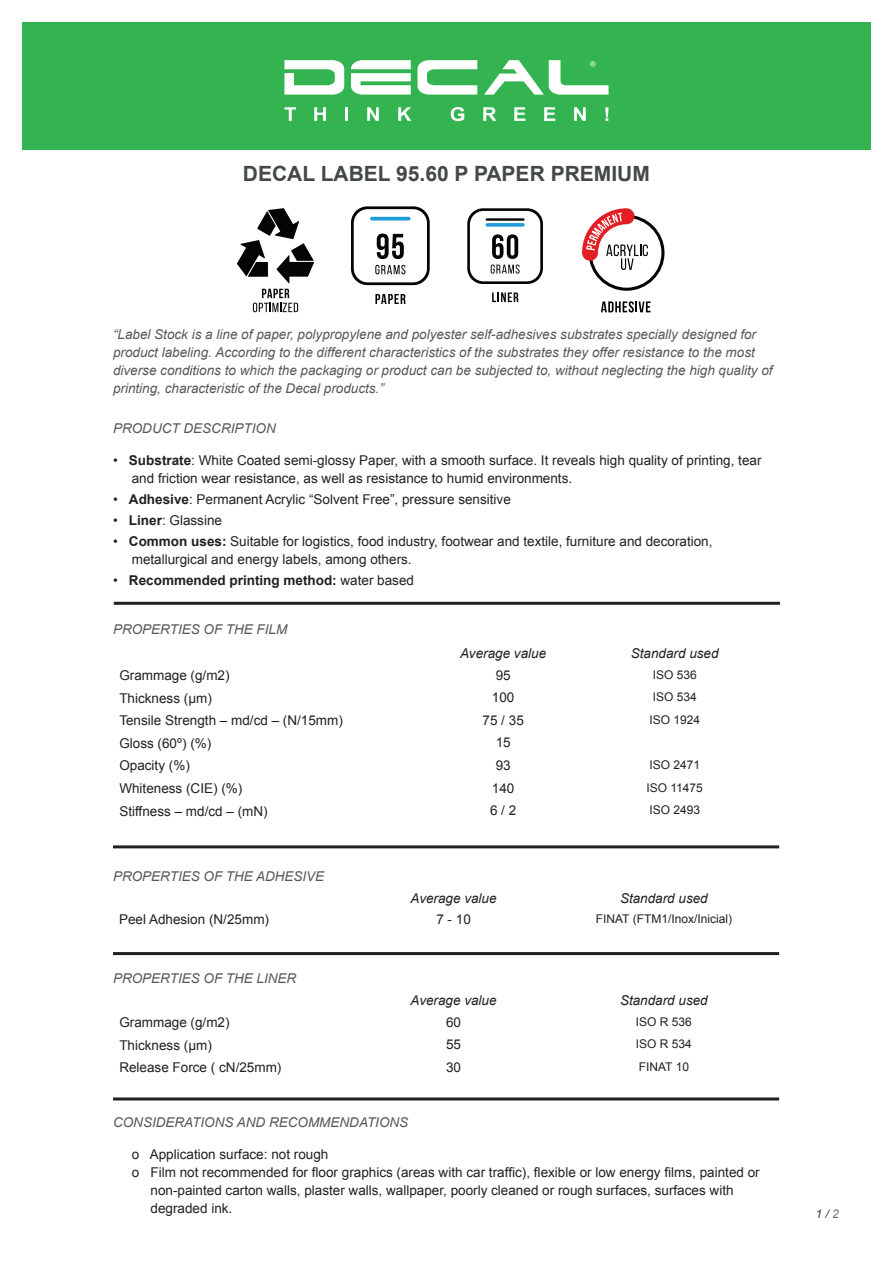
<style>
.page{position:relative;width:893px;height:1263px;background:#fff}
.page>*{position:absolute;margin:0;border:0;box-sizing:border-box;transform-origin:0 0}
.t1{font:700 21px "Arial";color:#424a43}
.t2{font:13.5px/18px "Arial";color:#231f20}
.t3{font:italic 13.5px/18px "Arial";color:#535a54}
.t4{font:italic 13.5px "Arial";color:#231f20}
.t5{font:700 13.5px "Arial";color:#231f20}
.t6{font:12px "Arial";color:#231f20}
.t7{font:italic 12px "Arial";color:#3e3e3f}
.s1{font-weight:700}
.s2{font-weight:400}
.s3{color:#6c6d70}
</style>
<div class="page">
<hr style="left:113px;top:845px;width:666px;height:3px;background:#231f20">
<hr style="left:113px;top:952px;width:666px;height:3px;background:#231f20">
<hr style="left:113px;top:1097px;width:666px;height:3px;background:#231f20">
<svg style="left:375px;top:294px;width:30px;height:10px"></svg>
<svg style="left:351px;top:206px;width:79px;height:79px"></svg>
<svg style="left:492px;top:292px;width:26px;height:10px"></svg>
<svg style="left:467px;top:208px;width:76px;height:76px"></svg>
<svg style="left:486px;top:223px;width:39px;height:4px"></svg>
<hr style="left:486px;top:218px;width:39px;height:3px;background:#040503">
<svg style="left:237px;top:208px;width:77px;height:104px"></svg>
<div style="left:22px;top:23px;width:849px;height:127px;background:#33b450"></div>
<svg style="left:284px;top:60px;width:60px;height:35px"></svg>
<svg style="left:351px;top:60px;width:60px;height:35px"></svg>
<svg style="left:418px;top:60px;width:59px;height:35px"></svg>
<svg style="left:484px;top:60px;width:124px;height:35px"></svg>
<svg style="left:284px;top:107px;width:12px;height:14px"></svg>
<svg style="left:314px;top:107px;width:12px;height:14px"></svg>
<hr style="left:345px;top:107px;width:3px;height:14px;background:#fff">
<svg style="left:367px;top:107px;width:12px;height:14px"></svg>
<svg style="left:398px;top:107px;width:13px;height:14px"></svg>
<svg style="left:451px;top:107px;width:13px;height:14px"></svg>
<svg style="left:483px;top:107px;width:13px;height:14px"></svg>
<svg style="left:514px;top:107px;width:11px;height:14px"></svg>
<svg style="left:544px;top:107px;width:11px;height:14px"></svg>
<svg style="left:574px;top:107px;width:12px;height:14px"></svg>
<svg style="left:605px;top:107px;width:3px;height:14px"></svg>
<hr style="left:114px;top:602px;width:666px;height:3px;background:#231f20">
<svg style="left:582px;top:208px;width:82px;height:83px"></svg>
<svg style="left:601px;top:301px;width:50px;height:11px"></svg>
<h1 class="t1" style="left:243px;top:160px;width:408px">DECAL LABEL 95.60 P PAPER PREMIUM</h1>
<p class="t3" style="left:113px;top:325px;width:661px">“Label Stock is a line of paper, polypropylene and polyester self-adhesives substrates specially designed for product labeling. According to the different characteristics of the substrates they offer resistance to the most diverse conditions to which the packaging or product can be subjected to, without neglecting the high quality of printing, characteristic of the Decal products.”</p>
<p class="t3" style="left:113px;top:420px;width:164px">PRODUCT DESCRIPTION</p>
<p class="t2" style="left:132px;top:451px;width:631px;text-indent:-19px">• <span class="s1">Substrate</span>: White Coated semi-glossy Paper, with a smooth surface. It reveals high quality of printing, tear and friction wear resistance, as well as resistance to humid environments.</p>
<p class="t2" style="left:113px;top:490px;width:399px">• <span class="s1">Adhesive</span>: Permanent Acrylic “Solvent Free”, pressure sensitive</p>
<p class="t2" style="left:113px;top:511px;width:111px">• <span class="s1">Liner</span>: Glassine</p>
<p class="t2" style="left:132px;top:532px;width:582px;text-indent:-19px">• <span class="s1">Common uses:</span> Suitable for logistics, food industry, footwear and textile, furniture and decoration, metallurgical and energy labels, among others.</p>
<p class="t5" style="left:113px;top:571px;width:303px"><span class="s2">•</span> Recommended printing method: <span class="s2">water based</span></p>
<p class="t3" style="left:113px;top:620px;width:176px">PROPERTIES OF THE FILM</p>
<p class="t4" style="left:460px;top:644px;width:88px">Average value</p>
<p class="t4" style="left:631px;top:644px;width:89px">Standard used</p>
<p class="t2" style="left:119px;top:666px;width:112px">Grammage (g/m2)</p>
<p class="t2" style="left:496px;top:666px;width:17px">95</p>
<p class="t6" style="left:653px;top:666px;width:46px">ISO 536</p>
<p class="t2" style="left:119px;top:689px;width:94px">Thickness (µm)</p>
<p class="t2" style="left:492px;top:689px;width:24px">100</p>
<p class="t6" style="left:653px;top:689px;width:46px">ISO 534</p>
<p class="t2" style="left:119px;top:712px;width:225px">Tensile Strength – md/cd – (N/15mm)</p>
<p class="t2" style="left:483px;top:711px;width:43px">75 / 35</p>
<p class="t6" style="left:649px;top:712px;width:52px">ISO 1924</p>
<p class="t2" style="left:119px;top:734px;width:93px">Gloss (60º) (%)</p>
<p class="t2" style="left:496px;top:734px;width:17px">15</p>
<p class="t2" style="left:119px;top:757px;width:72px">Opacity (%)</p>
<p class="t2" style="left:496px;top:756px;width:17px">93</p>
<p class="t6" style="left:649px;top:757px;width:52px">ISO 2471</p>
<p class="t2" style="left:119px;top:779px;width:125px">Whiteness (CIE) (%)</p>
<p class="t2" style="left:492px;top:779px;width:24px">140</p>
<p class="t6" style="left:646px;top:779px;width:58px">ISO 11475</p>
<p class="t2" style="left:119px;top:802px;width:150px">Stiffness – md/cd – (mN)</p>
<p class="t2" style="left:490px;top:802px;width:28px">6 / 2</p>
<p class="t6" style="left:649px;top:802px;width:52px">ISO 2493</p>
<p class="t3" style="left:113px;top:867px;width:213px">PROPERTIES OF THE ADHESIVE</p>
<p class="t4" style="left:411px;top:889px;width:88px">Average value</p>
<p class="t4" style="left:620px;top:889px;width:89px">Standard used</p>
<p class="t2" style="left:119px;top:911px;width:152px">Peel Adhesion (N/25mm)</p>
<p class="t2" style="left:436px;top:911px;width:36px">7 - 10</p>
<p class="t6" style="left:596px;top:911px;width:138px">FINAT (FTM1/Inox/Inicial)</p>
<p class="t3" style="left:113px;top:969px;width:185px">PROPERTIES OF THE LINER</p>
<p class="t4" style="left:411px;top:991px;width:88px">Average value</p>
<p class="t4" style="left:620px;top:991px;width:89px">Standard used</p>
<p class="t2" style="left:119px;top:1013px;width:112px">Grammage (g/m2)</p>
<p class="t2" style="left:446px;top:1013px;width:17px">60</p>
<p class="t6" style="left:636px;top:1013px;width:58px">ISO R 536</p>
<p class="t2" style="left:119px;top:1036px;width:94px">Thickness (µm)</p>
<p class="t2" style="left:446px;top:1036px;width:17px">55</p>
<p class="t6" style="left:636px;top:1036px;width:58px">ISO R 534</p>
<p class="t2" style="left:119px;top:1058px;width:164px">Release Force ( cN/25mm)</p>
<p class="t2" style="left:446px;top:1058px;width:17px">30</p>
<p class="t6" style="left:639px;top:1059px;width:52px">FINAT 10</p>
<p class="t3" style="left:113px;top:1114px;width:297px">CONSIDERATIONS AND RECOMMENDATIONS</p>
<p class="t2" style="left:132px;top:1145px;width:198px">o Application surface: not rough</p>
<p class="t2" style="left:132px;top:1163px;width:629px">o Film not recommended for floor graphics (areas with car traffic), flexible or low energy films, painted or</p>
<p class="t2" style="left:151px;top:1181px;width:585px">non-painted carton walls, plaster walls, wallpaper, poorly cleaned or rough surfaces, surfaces with</p>
<p class="t2" style="left:151px;top:1199px;width:83px">degraded ink.</p>
<p class="t7" style="left:816px;top:1206px;width:25px">1 / <span class="s3">2</span></p>
</div>
